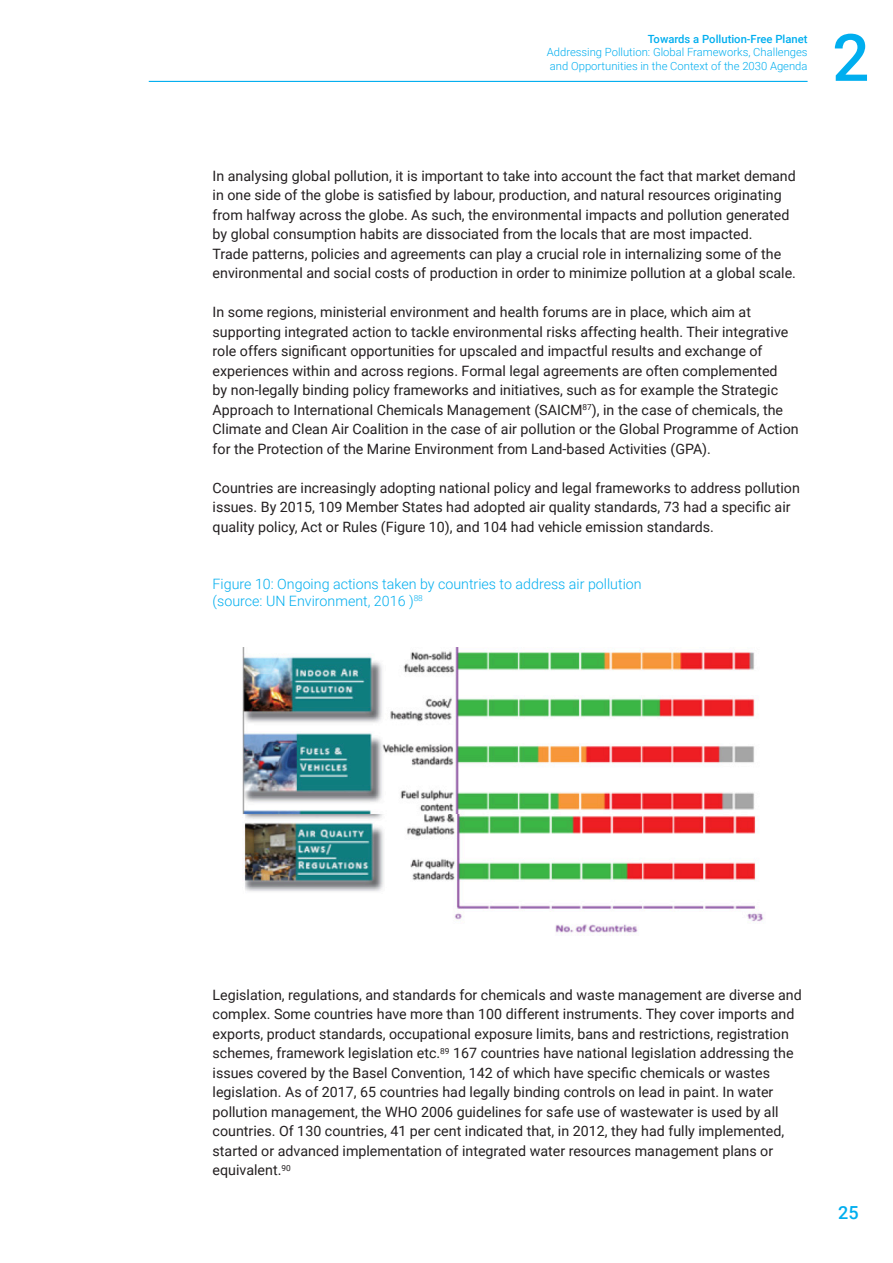
<style>
.page{position:relative;width:893px;height:1263px;background:#fff}
.page>*{position:absolute;margin:0;border:0;box-sizing:border-box;transform-origin:0 0}
.t1{font:500 65.4px "Roboto";color:#00aeef}
.t2{font:500 18px "Roboto";color:#00aeef}
._1_Main_text{font:14.25px/19.5px "Roboto";color:#231f20}
.t3{font:300 14.25px "Roboto";color:#00aeef}
.t4{font:300 11.25px/13.5px "Roboto";color:#00aeef}
.t5{font:500 11.25px "Roboto";color:#00aeef}
</style>
<div class="page">
<hr style="left:149px;top:81px;width:659px;height:1px;background:#00aeef">
<img style="left:242px;top:647px;width:522px;height:289px">
<p class="t5" style="left:648px;top:31px;width:161px">Towards a Pollution-Free Planet</p>
<p class="t4" style="left:547px;top:45px;width:262px">Addressing Pollution: Global Frameworks, Challenges and Opportunities in the Context of the 2030 Agenda</p>
<h1 class="t1" style="left:832px;top:12px;width:39px">2</h1>
<p class="_1_Main_text" style="left:213px;top:165px;width:585px">In analysing global pollution, it is important to take into account the fact that market demand in one side of the globe is satisfied by labour, production, and natural resources originating from halfway across the globe. As such, the environmental impacts and pollution generated by global consumption habits are dissociated from the locals that are most impacted.<br>Trade patterns, policies and agreements can play a crucial role in internalizing some of the environmental and social costs of production in order to minimize pollution at a global scale.</p>
<p class="_1_Main_text" style="left:213px;top:302px;width:587px">In some regions, ministerial environment and health forums are in place, which aim at supporting integrated action to tackle environmental risks affecting health. Their integrative role offers significant opportunities for upscaled and impactful results and exchange of experiences within and across regions. Formal legal agreements are often complemented<br>by non-legally binding policy frameworks and initiatives, such as for example the Strategic Approach to International Chemicals Management (SAICM<sup>87</sup>), in the case of chemicals, the Climate and Clean Air Coalition in the case of air pollution or the Global Programme of Action for the Protection of the Marine Environment from Land-based Activities (GPA).</p>
<p class="_1_Main_text" style="left:213px;top:477px;width:589px">Countries are increasingly adopting national policy and legal frameworks to address pollution issues. By 2015, 109 Member States had adopted air quality standards, 73 had a specific air quality policy, Act or Rules (Figure 10), and 104 had vehicle emission standards.</p>
<p class="t3" style="left:213px;top:574px;width:431px">Figure 10: Ongoing actions taken by countries to address air pollution</p>
<p class="t3" style="left:213px;top:591px;width:212px">(source: UN Environment, 2016 )<sup>88</sup></p>
<p class="_1_Main_text" style="left:213px;top:984px;width:591px">Legislation, regulations, and standards for chemicals and waste management are diverse and complex. Some countries have more than 100 different instruments. They cover imports and exports, product standards, occupational exposure limits, bans and restrictions, registration schemes, framework legislation etc.<sup>89</sup> 167 countries have national legislation addressing the issues covered by the Basel Convention, 142 of which have specific chemicals or wastes legislation. As of 2017, 65 countries had legally binding controls on lead in paint. In water pollution management, the WHO 2006 guidelines for safe use of wastewater is used by all countries. Of 130 countries, 41 per cent indicated that, in 2012, they had fully implemented, started or advanced implementation of integrated water resources management plans or equivalent.<sup>90</sup></p>
<p class="t2" style="left:838px;top:1200px;width:22px">25</p>
</div>
